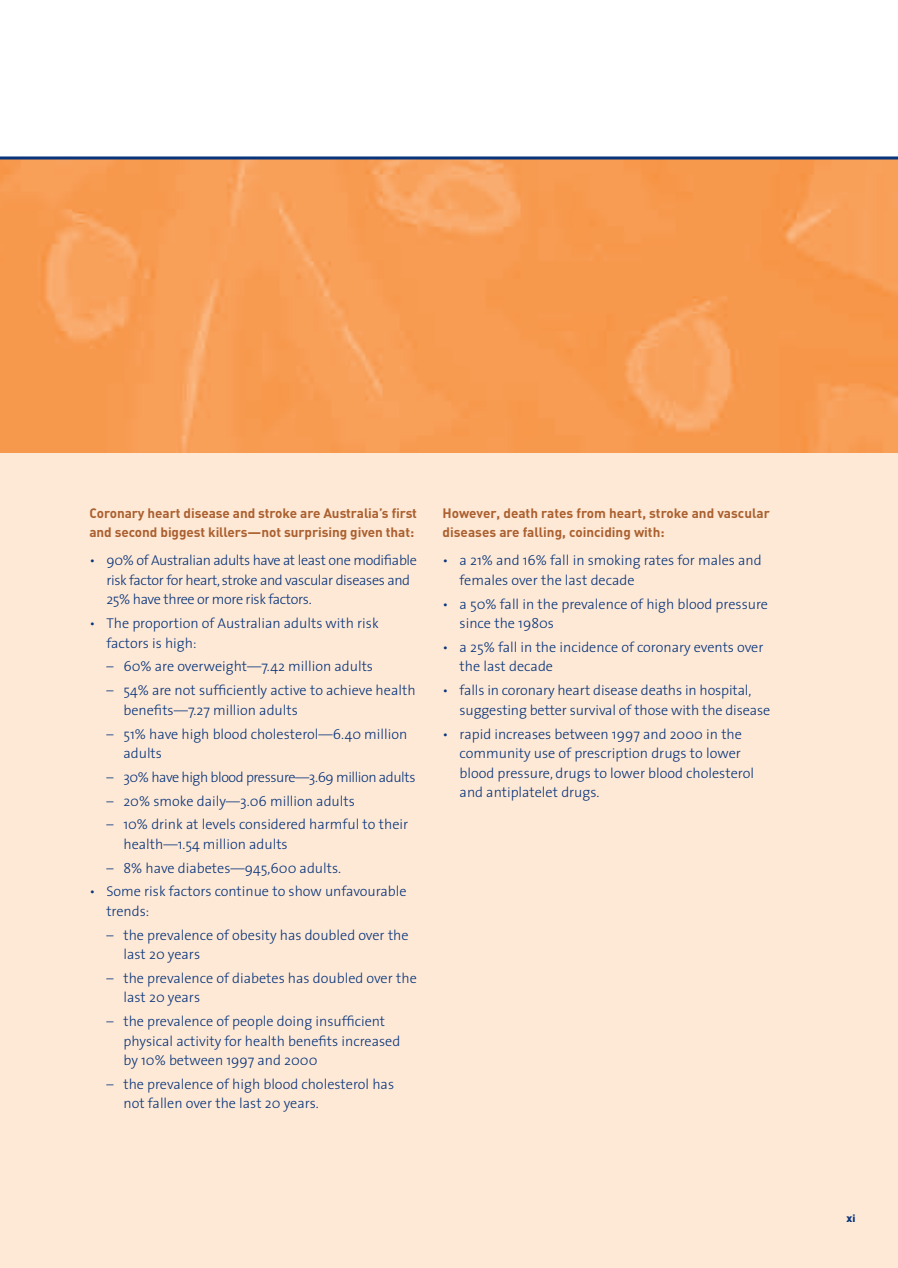
<style>
.page{position:relative;width:898px;height:1268px;background:#fff}
.page>*{position:absolute;margin:0;border:0;box-sizing:border-box;transform-origin:0 0}
.t1{font:300 14.25px/19.5px "The Sans";color:#08347b}
.t2{font:300 14.25px/19.5px "The Sans";letter-spacing:-.025em;color:#08347b}
.t3{font:300 14.25px "The Sans";letter-spacing:-.03em;color:#08347b}
.t4{font:700 13.5px/19.5px "DIN";letter-spacing:-.005em;color:#ab602f}
.t5{font:900 10.5px "DIN";color:#08347b}
</style>
<div class="page">
<div style="left:0;top:453px;width:897px;height:815px;background:#fee9d6"></div>
<img style="left:0;top:159px;width:897px;height:294px">
<hr style="left:0;top:156px;width:897px;height:3px;background:#08347b">
<p class="t4" style="left:89px;top:504px;width:329px">Coronary heart disease and stroke are Australia’s first and second biggest killers—not surprising given that:</p>
<p class="t2" style="left:106px;top:552px;width:312px;text-indent:-17px">• 90% of Australian adults have at least one modifiable risk factor for heart, stroke and vascular diseases and<br>25% have three or more risk factors.</p>
<p class="t1" style="left:106px;top:615px;width:274px;text-indent:-17px">• The proportion of Australian adults with risk factors is high:</p>
<p class="t1" style="left:106px;top:658px;width:268px">– 60% are overweight—7.42 million adults</p>
<p class="t1" style="left:123px;top:682px;width:293px;text-indent:-17px">– 54% are not sufficiently active to achieve health benefits—7.27 million adults</p>
<p class="t1" style="left:123px;top:725px;width:285px;text-indent:-17px">– 51% have high blood cholesterol—6.40 million adults</p>
<p class="t3" style="left:106px;top:771px;width:310px">– 30% have high blood pressure—3.69 million adults</p>
<p class="t1" style="left:106px;top:792px;width:250px">– 20% smoke daily—3.06 million adults</p>
<p class="t1" style="left:123px;top:816px;width:286px;text-indent:-17px">– 10% drink at levels considered harmful to their health—1.54 million adults</p>
<p class="t1" style="left:106px;top:859px;width:236px">– 8% have diabetes—945,600 adults.</p>
<p class="t1" style="left:106px;top:883px;width:302px;text-indent:-17px">• Some risk factors continue to show unfavourable trends:</p>
<p class="t1" style="left:123px;top:926px;width:287px;text-indent:-17px">– the prevalence of obesity has doubled over the last 20 years</p>
<p class="t1" style="left:123px;top:969px;width:295px;text-indent:-17px">– the prevalence of diabetes has doubled over the last 20 years</p>
<p class="t1" style="left:123px;top:1013px;width:278px;text-indent:-17px">– the prevalence of people doing insufficient physical activity for health benefits increased by 10% between 1997 and 2000</p>
<p class="t1" style="left:123px;top:1075px;width:272px;text-indent:-17px">– the prevalence of high blood cholesterol has not fallen over the last 20 years.</p>
<p class="t4" style="left:442px;top:504px;width:328px">However, death rates from heart, stroke and vascular diseases are falling, coinciding with:</p>
<p class="t1" style="left:459px;top:552px;width:303px;text-indent:-17px">• a 21% and 16% fall in smoking rates for males and females over the last decade</p>
<p class="t1" style="left:459px;top:595px;width:310px;text-indent:-17px">• a 50% fall in the prevalence of high blood pressure since the 1980s</p>
<p class="t1" style="left:459px;top:639px;width:305px;text-indent:-17px">• a 25% fall in the incidence of coronary events over the last decade</p>
<p class="t1" style="left:459px;top:682px;width:312px;text-indent:-17px">• falls in coronary heart disease deaths in hospital, suggesting better survival of those with the disease</p>
<p class="t1" style="left:459px;top:725px;width:296px;text-indent:-17px">• rapid increases between 1997 and 2000 in the community use of prescription drugs to lower blood pressure, drugs to lower blood cholesterol and antiplatelet drugs.</p>
<p class="t5" style="left:846px;top:1214px;width:10px">xi</p>
</div>
